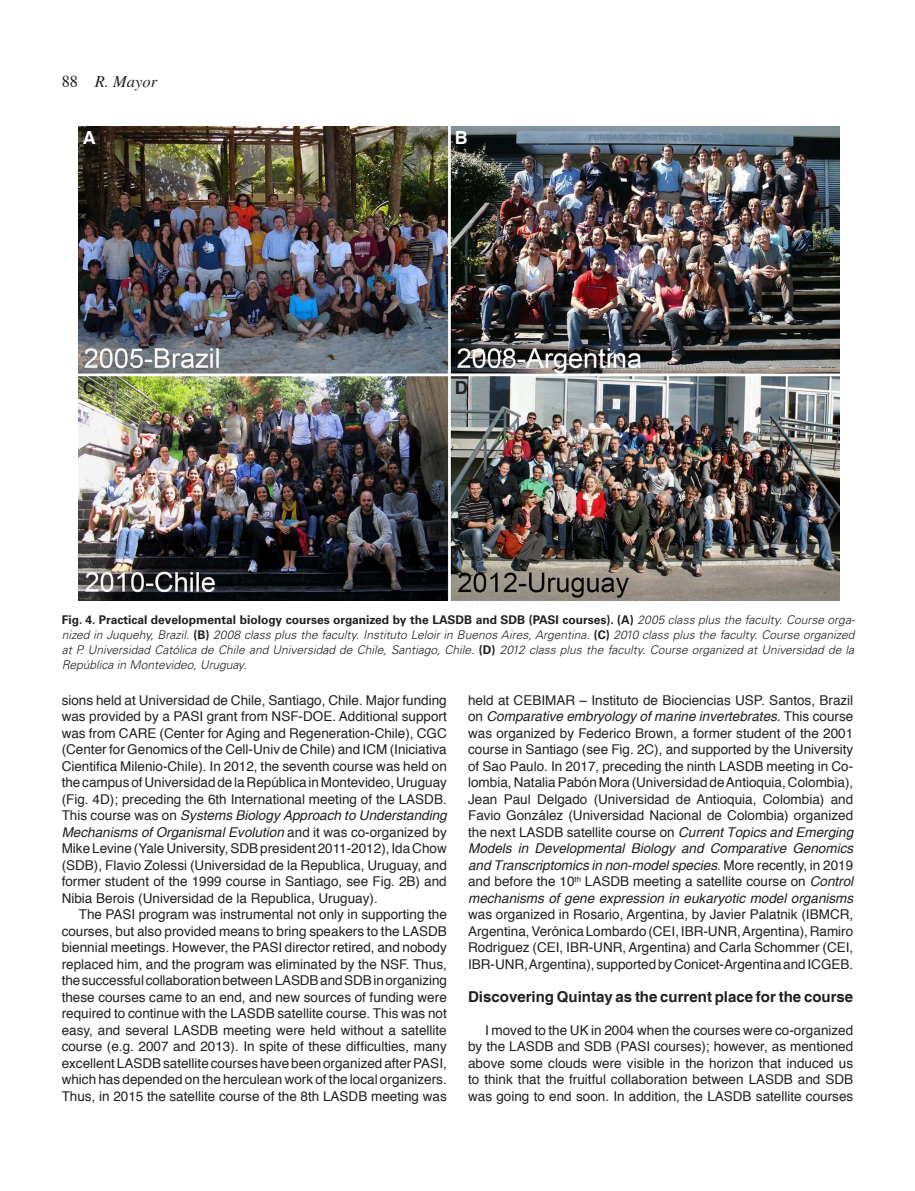
<style>
.page{position:relative;width:915px;height:1191px;background:#fff}
.page>*{position:absolute;margin:0;border:0;box-sizing:border-box;transform-origin:0 0}
._0-PictureA_B_C{font:700 18px "Helvetica";color:#231f20}
._0-PictureA_B_C-2{font:700 18px "Helvetica";color:#fff}
.t1{font:italic 16.5px "Times";color:#231f20}
._0-TitleSmall-1{font:700 15px "Helvetica";color:#231f20}
._0-Texto{font:13.5px/16.5px "Helvetica";color:#231f20;text-align:justify}
._0-PictureLegendText{font:italic 300 12px/15px "Univers LT Std";color:#231f20;text-align:justify}
.s1{font-style:normal}
.s2{font-weight:700;font-style:normal}
.s3{font-style:italic}
</style>
<div class="page">
<img style="left:79px;top:126px;width:760px;height:475px">
<p class="t1" style="left:62px;top:72px;width:97px"><span class="s1">88</span> R. Mayor</p>
<p class="_0-PictureA_B_C-2" style="left:83px;top:126px;width:14px">A</p>
<p class="_0-PictureA_B_C-2" style="left:454px;top:126px;width:14px">B</p>
<p class="_0-PictureA_B_C" style="left:83px;top:376px;width:14px">C</p>
<p class="_0-PictureA_B_C" style="left:454px;top:376px;width:14px">D</p>
<p class="_0-PictureLegendText" style="left:62px;top:613px;width:794px"><span class="s2">Fig. 4. Practical developmental biology courses organized by the LASDB and SDB (PASI courses). (A)</span> 2005 class plus the faculty. Course orga&shy;nized in Juquehy, Brazil. <span class="s2">(B)</span> 2008 class plus the faculty. Instituto Leloir in Buenos Aires, Argentina. <span class="s2">(C)</span> 2010 class plus the faculty. Course organized at P. Universidad Católica de Chile and Universidad de Chile, Santiago, Chile. <span class="s2">(D)</span> 2012 class plus the faculty. Course organized at Universidad de la República in Montevideo, Uruguay.</p>
<p class="_0-Texto" style="left:62px;top:692px;width:387px">sions held at Universidad de Chile, Santiago, Chile. Major funding was provided by a PASI grant from NSF-DOE. Additional support was from CARE (Center for Aging and Regeneration-Chile), CGC (Center for Genomics of the Cell-Univ de Chile) and ICM (Iniciativa Cientifica Milenio-Chile). In 2012, the seventh course was held on the campus of Universidad de la República in Montevideo, Uruguay (Fig. 4D); preceding the 6th International meeting of the LASDB.<br>This course was on <span class="s3">Systems Biology Approach to Understanding Mechanisms of Organismal Evolution</span> and it was co-organized by Mike Levine (Yale University, SDB president 2011-2012), Ida Chow (SDB), Flavio Zolessi (Universidad de la Republica, Uruguay, and former student of the 1999 course in Santiago, see Fig. 2B) and Nibia Berois (Universidad de la Republica, Uruguay).</p>
<p class="_0-Texto" style="left:62px;top:906px;width:386px;text-indent:17px">The PASI program was instrumental not only in supporting the courses, but also provided means to bring speakers to the LASDB biennial meetings. However, the PASI director retired, and nobody replaced him, and the program was eliminated by the NSF. Thus, the successful collaboration between LASDB and SDB in organizing these courses came to an end, and new sources of funding were required to continue with the LASDB satellite course. This was not easy, and several LASDB meeting were held without a satellite course (e.g. 2007 and 2013). In spite of these difficulties, many excellent LASDB satellite courses have been organized after PASI, which has depended on the herculean work of the local organizers.<br>Thus, in 2015 the satellite course of the 8th LASDB meeting was</p>
<p class="_0-Texto" style="left:468px;top:692px;width:386px">held at CEBIMAR – Instituto de Biociencias USP. Santos, Brazil on <span class="s3">Comparative embryology of marine invertebrates.</span> This course was organized by Federico Brown, a former student of the 2001 course in Santiago (see Fig. 2C), and supported by the University of Sao Paulo. In 2017, preceding the ninth LASDB meeting in Co&shy;lombia, Natalia Pabón Mora (Universidad de Antioquia, Colombia), Jean Paul Delgado (Universidad de Antioquia, Colombia) and Favio González (Universidad Nacional de Colombia) organized the next LASDB satellite course on <span class="s3">Current Topics and Emerging Models in Developmental Biology and Comparative Genomics and Transcriptomics in non-model species</span>. More recently, in 2019 and before the 10<sup>th</sup> LASDB meeting a satellite course on <span class="s3">Control mechanisms of gene expression in eukaryotic model organisms </span>was organized in Rosario, Argentina, by Javier Palatnik (IBMCR, Argentina, Verónica Lombardo (CEI, IBR-UNR, Argentina), Ramiro Rodriguez (CEI, IBR-UNR, Argentina) and Carla Schommer (CEI, IBR-UNR, Argentina), supported by Conicet-Argentina and ICGEB.</p>
<p class="_0-TitleSmall-1" style="left:468px;top:987px;width:386px">Discovering Quintay as the current place for the course</p>
<p class="_0-Texto" style="left:468px;top:1022px;width:386px;text-indent:17px">I moved to the UK in 2004 when the courses were co-organized by the LASDB and SDB (PASI courses); however, as mentioned above some clouds were visible in the horizon that induced us to think that the fruitful collaboration between LASDB and SDB was going to end soon. In addition, the LASDB satellite courses</p>
</div>
